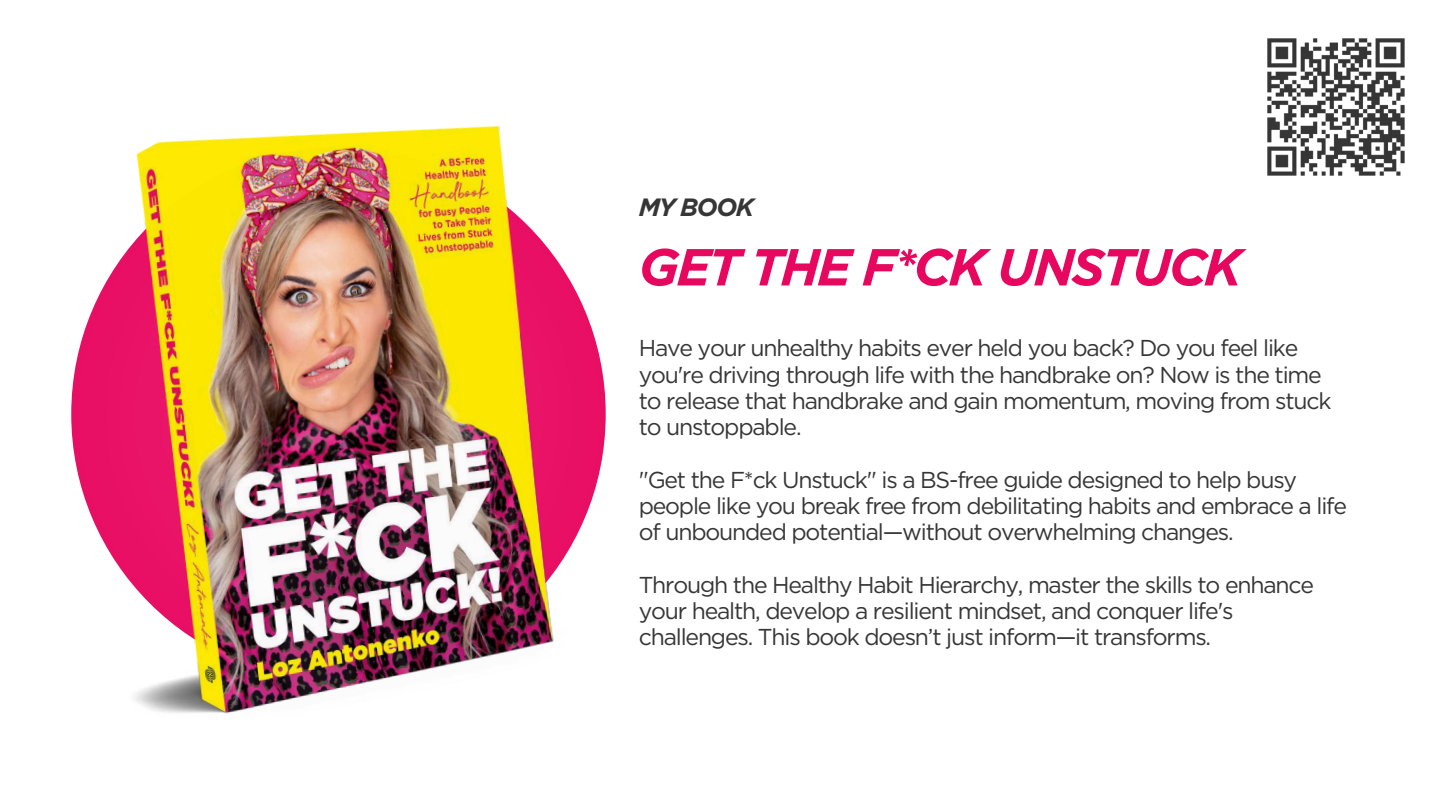
<style>
.page{position:relative;width:1440px;height:810px;background:#fff}
.page>*{position:absolute;margin:0;border:0;box-sizing:border-box;transform-origin:0 0}
.t1{font:italic 700 52px "Gotham";letter-spacing:-.05em;color:#e8075f}
.t2{font:italic 700 25px "Gotham";letter-spacing:-.05em;color:#363636}
.t3{font:23px/26.2px "Gotham";letter-spacing:-.05em;color:#363636}
</style>
<div class="page">
<img style="left:71px;top:125px;width:535px;height:589px">
<img style="left:1267px;top:38px;width:138px;height:138px">
<p class="t2" style="left:639px;top:192px;width:117px">MY BOOK</p>
<h1 class="t1" style="left:639px;top:236px;width:604px">GET THE F*CK UNSTUCK</h1>
<p class="t3" style="left:639px;top:335px;width:694px">Have your unhealthy habits ever held you back? Do you feel like you're driving through life with the handbrake on? Now is the time to release that handbrake and gain momentum, moving from stuck to unstoppable.</p>
<p class="t3" style="left:639px;top:466px;width:710px">"Get the F*ck Unstuck" is a BS-free guide designed to help busy people like you break free from debilitating habits and embrace a life of unbounded potential—without overwhelming changes.</p>
<p class="t3" style="left:639px;top:571px;width:677px">Through the Healthy Habit Hierarchy, master the skills to enhance your health, develop a resilient mindset, and conquer life's challenges. This book doesn’t just inform—it transforms.</p>
</div>
